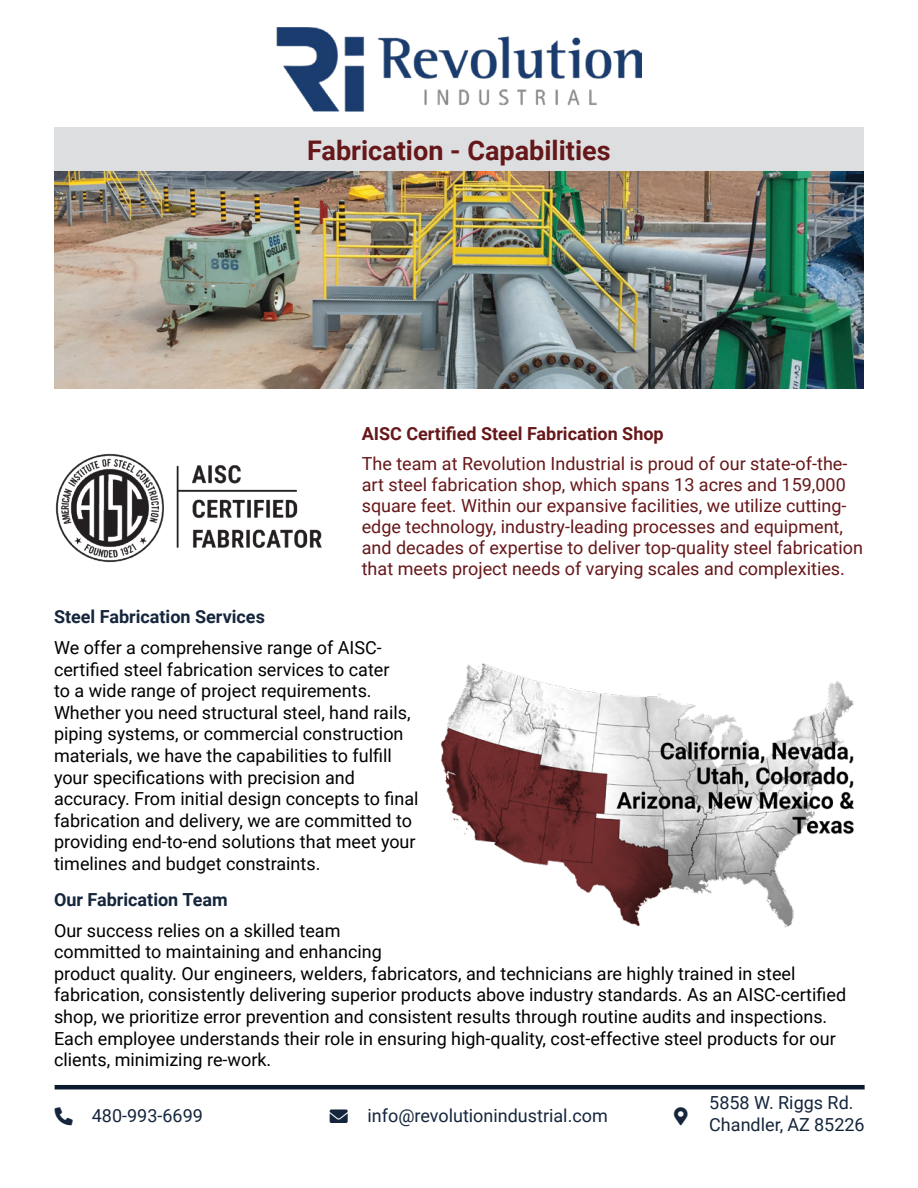
<style>
.page{position:relative;width:918px;height:1188px;background:#fff}
.page>*{position:absolute;margin:0;border:0;box-sizing:border-box;transform-origin:0 0}
.big_heading{font:700 27px "Roboto";color:#661719}
.paragraph{font:18px/21.6px "Roboto";color:#000}
.red_paragraph{font:18px/21px "Roboto";color:#661719}
.t1{font:18px/21.6px "Roboto";color:#15263c}
.smaller_heading{font:700 18px "Roboto";color:#15263c}
.red_small_heading{font:700 18px "Roboto";color:#661719}
</style>
<div class="page">
<hr style="left:55px;top:1085px;width:810px;height:4px;background:#0b192e">
<div style="left:54px;top:127px;width:810px;height:44px;background:#dcdee0"></div>
<img style="left:54px;top:171px;width:810px;height:217px">
<img style="left:277px;top:27px;width:364px;height:84px">
<img style="left:441px;top:663px;width:414px;height:265px">
<img style="left:55px;top:453px;width:267px;height:110px">
<p class="big_heading" style="left:307px;top:132px;width:305px">Fabrication - Capabilities</p>
<p class="red_small_heading" style="left:362px;top:421px;width:303px">AISC Certified Steel Fabrication Shop</p>
<p class="red_paragraph" style="left:362px;top:453px;width:503px">The team at Revolution Industrial is proud of our state-of-the&shy;art steel fabrication shop, which spans 13 acres and 159,000 square feet. Within our expansive facilities, we utilize cutting&shy;edge technology, industry-leading processes and equipment, and decades of expertise to deliver top-quality steel fabrication that meets project needs of varying scales and complexities.</p>
<p class="smaller_heading" style="left:54px;top:604px;width:212px">Steel Fabrication Services</p>
<p class="paragraph" style="left:54px;top:636px;width:366px">We offer a comprehensive range of AISC&shy;certified steel fabrication services to cater<br>to a wide range of project requirements.<br>Whether you need structural steel, hand rails, piping systems, or commercial construction materials, we have the capabilities to fulfill your specifications with precision and accuracy. From initial design concepts to final fabrication and delivery, we are committed to providing end-to-end solutions that meet your timelines and budget constraints.</p>
<p class="smaller_heading" style="left:54px;top:887px;width:175px">Our Fabrication Team</p>
<p class="paragraph" style="left:54px;top:919px;width:794px">Our success relies on a skilled team<br>committed to maintaining and enhancing<br>product quality. Our engineers, welders, fabricators, and technicians are highly trained in steel fabrication, consistently delivering superior products above industry standards. As an AISC-certified shop, we prioritize error prevention and consistent results through routine audits and inspections.<br>Each employee understands their role in ensuring high-quality, cost-effective steel products for our clients, minimizing re-work.</p>
<p class="t1" style="left:92px;top:1104px;width:113px">480-993-6699</p>
<p class="t1" style="left:330px;top:1104px;width:280px">→ info@revolutionindustrial.com</p>
<p class="t1" style="left:709px;top:1091px;width:157px">5858 W. Riggs Rd.<br>Chandler, AZ 85226</p>
</div>
